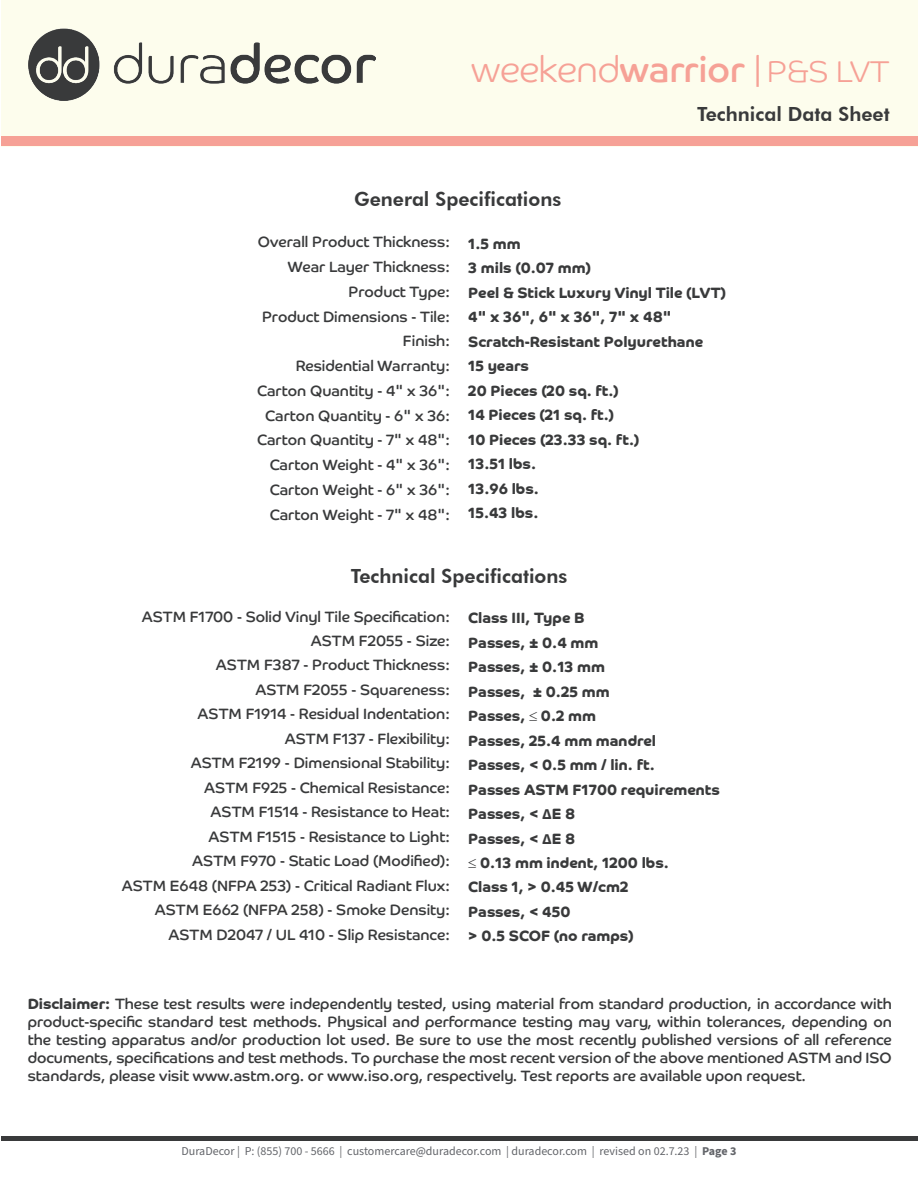
<style>
.page{position:relative;width:918px;height:1188px;background:#fff}
.page>*{position:absolute;margin:0;border:0;box-sizing:border-box;transform-origin:0 0}
.t1{font:300 36.15px "Co Headline";color:#f6a196}
.Section_Header{font:800 19.5px "Futura BT";color:#393a3b}
.Page_Header{font:800 19.5px "Futura BT";color:#393a3b}
.Tech_Data{font:15px/18px "Co Headline";color:#393a3b;text-align:justify}
.Tech_Data_2{font:700 15px "Co Headline";color:#393a3b}
.Tech_Data-2{font:700 15px "Co Headline";color:#393a3b}
.t2{font:12px "Source Sans Pro";color:#63656a}
.s1{font-weight:400}
.s2{font-size:30.15px}
.s3{font-family:"Source Sans Pro"}
.s4{font-weight:700}
</style>
<div class="page">
<div style="left:1px;top:0;width:917px;height:146px;background:#fdfded"></div>
<hr style="left:1px;top:1136px;width:917px;height:4px;background:#393a3b">
<img style="left:29px;top:29px;width:346px;height:72px">
<div style="left:1px;top:136px;width:917px;height:10px;background:#f6a196"></div>
<h1 class="t1" style="left:472px;top:35px;width:420px">weekend<span class="s1">warrior</span> | <span class="s2">P&amp;S LVT</span></h1>
<p class="Page_Header" style="left:697px;top:102px;width:194px">Technical Data Sheet</p>
<p class="Section_Header" style="left:354px;top:188px;width:209px">General Specifications</p>
<p class="Tech_Data" style="left:258px;top:233px;width:193px">Overall Product Thickness:</p>
<p class="Tech_Data" style="left:288px;top:258px;width:164px">Wear Layer Thickness:</p>
<p class="Tech_Data" style="left:349px;top:283px;width:103px">Product Type:</p>
<p class="Tech_Data" style="left:262px;top:307px;width:189px">Product Dimensions - Tile:</p>
<p class="Tech_Data" style="left:403px;top:332px;width:48px">Finish:</p>
<p class="Tech_Data" style="left:296px;top:357px;width:156px">Residential Warranty:</p>
<p class="Tech_Data" style="left:257px;top:382px;width:194px">Carton Quantity - 4" x 36":</p>
<p class="Tech_Data" style="left:265px;top:406px;width:186px">Carton Quantity - 6" x 36:</p>
<p class="Tech_Data" style="left:257px;top:431px;width:194px">Carton Quantity - 7" x 48":</p>
<p class="Tech_Data" style="left:270px;top:456px;width:182px">Carton Weight - 4" x 36":</p>
<p class="Tech_Data" style="left:270px;top:481px;width:182px">Carton Weight - 6" x 36":</p>
<p class="Tech_Data" style="left:270px;top:505px;width:182px">Carton Weight - 7" x 48":</p>
<p class="Tech_Data-2" style="left:468px;top:235px;width:54px">1.5 mm</p>
<p class="Tech_Data-2" style="left:468px;top:260px;width:124px">3 mils (0.07 mm)</p>
<p class="Tech_Data-2" style="left:468px;top:284px;width:259px">Peel &amp; Stick Luxury Vinyl Tile (LVT)</p>
<p class="Tech_Data-2" style="left:468px;top:309px;width:205px">4" x 36", 6" x 36", 7" x 48"</p>
<p class="Tech_Data-2" style="left:468px;top:333px;width:236px">Scratch-Resistant Polyurethane</p>
<p class="Tech_Data-2" style="left:468px;top:358px;width:62px">15 years</p>
<p class="Tech_Data-2" style="left:468px;top:382px;width:152px">20 Pieces (20 sq. ft.)</p>
<p class="Tech_Data-2" style="left:468px;top:407px;width:147px">14 Pieces (21 sq. ft.)</p>
<p class="Tech_Data-2" style="left:468px;top:431px;width:173px">10 Pieces (23.33 sq. ft.)</p>
<p class="Tech_Data-2" style="left:468px;top:456px;width:69px">13.51 lbs.</p>
<p class="Tech_Data-2" style="left:468px;top:480px;width:72px">13.96 lbs.</p>
<p class="Tech_Data-2" style="left:468px;top:505px;width:72px">15.43 lbs.</p>
<p class="Section_Header" style="left:351px;top:564px;width:218px">Technical Specifications</p>
<p class="Tech_Data" style="left:142px;top:607px;width:310px">ASTM F1700 - Solid Vinyl Tile Specification:</p>
<p class="Tech_Data" style="left:311px;top:632px;width:140px">ASTM F2055 - Size:</p>
<p class="Tech_Data" style="left:216px;top:656px;width:235px">ASTM F387 - Product Thickness:</p>
<p class="Tech_Data" style="left:255px;top:681px;width:196px">ASTM F2055 - Squareness:</p>
<p class="Tech_Data" style="left:198px;top:705px;width:254px">ASTM F1914 - Residual Indentation:</p>
<p class="Tech_Data" style="left:285px;top:730px;width:167px">ASTM F137 - Flexibility:</p>
<p class="Tech_Data" style="left:191px;top:754px;width:261px">ASTM F2199 - Dimensional Stability:</p>
<p class="Tech_Data" style="left:204px;top:779px;width:247px">ASTM F925 - Chemical Resistance:</p>
<p class="Tech_Data" style="left:211px;top:803px;width:241px">ASTM F1514 - Resistance to Heat:</p>
<p class="Tech_Data" style="left:209px;top:828px;width:243px">ASTM F1515 - Resistance to Light:</p>
<p class="Tech_Data" style="left:192px;top:852px;width:259px">ASTM F970 - Static Load (Modified):</p>
<p class="Tech_Data" style="left:122px;top:877px;width:330px">ASTM E648 (NFPA 253) - Critical Radiant Flux:</p>
<p class="Tech_Data" style="left:155px;top:901px;width:297px">ASTM E662 (NFPA 258) - Smoke Density:</p>
<p class="Tech_Data" style="left:169px;top:926px;width:283px">ASTM D2047 / UL 410 - Slip Resistance:</p>
<p class="Tech_Data_2" style="left:468px;top:609px;width:118px">Class III, Type B</p>
<p class="Tech_Data_2" style="left:468px;top:634px;width:132px">Passes, ± 0.4 mm</p>
<p class="Tech_Data_2" style="left:468px;top:658px;width:138px">Passes, ± 0.13 mm</p>
<p class="Tech_Data_2" style="left:468px;top:683px;width:143px">Passes, ± 0.25 mm</p>
<p class="Tech_Data_2" style="left:468px;top:707px;width:129px">Passes, ≤ 0.2 mm</p>
<p class="Tech_Data_2" style="left:468px;top:732px;width:189px">Passes, 25.4 mm mandrel</p>
<p class="Tech_Data_2" style="left:468px;top:756px;width:188px">Passes, &lt; 0.5 mm / lin. ft.</p>
<p class="Tech_Data_2" style="left:468px;top:781px;width:253px">Passes ASTM F1700 requirements</p>
<p class="Tech_Data_2" style="left:468px;top:805px;width:109px">Passes, &lt; <span class="s3">∆</span>E 8</p>
<p class="Tech_Data_2" style="left:468px;top:830px;width:109px">Passes, &lt; <span class="s3">∆</span>E 8</p>
<p class="Tech_Data_2" style="left:468px;top:854px;width:202px">≤ 0.13 mm indent, 1200 lbs.</p>
<p class="Tech_Data_2" style="left:468px;top:879px;width:162px">Class 1, &gt; 0.45 W/cm2</p>
<p class="Tech_Data_2" style="left:468px;top:903px;width:104px">Passes, &lt; 450</p>
<p class="Tech_Data_2" style="left:468px;top:928px;width:167px">&gt; 0.5 SCOF (no ramps)</p>
<p class="Tech_Data" style="left:28px;top:995px;width:866px"><span class="s4">Disclaimer:</span> These test results were independently tested, using material from standard production, in accordance with product-specific standard test methods. Physical and performance testing may vary, within tolerances, depending on the testing apparatus and/or production lot used. Be sure to use the most recently published versions of all reference documents, specifications and test methods. To purchase the most recent version of the above mentioned ASTM and ISO standards, please visit www.astm.org. or www.iso.org, respectively. Test reports are available upon request.</p>
<p class="t2" style="left:182px;top:1143px;width:556px">DuraDecor | P: (855) 700 - 5666 | customercare@duradecor.com | duradecor.com | revised on 02.7.23 | <span class="s4">Page 3</span></p>
</div>
